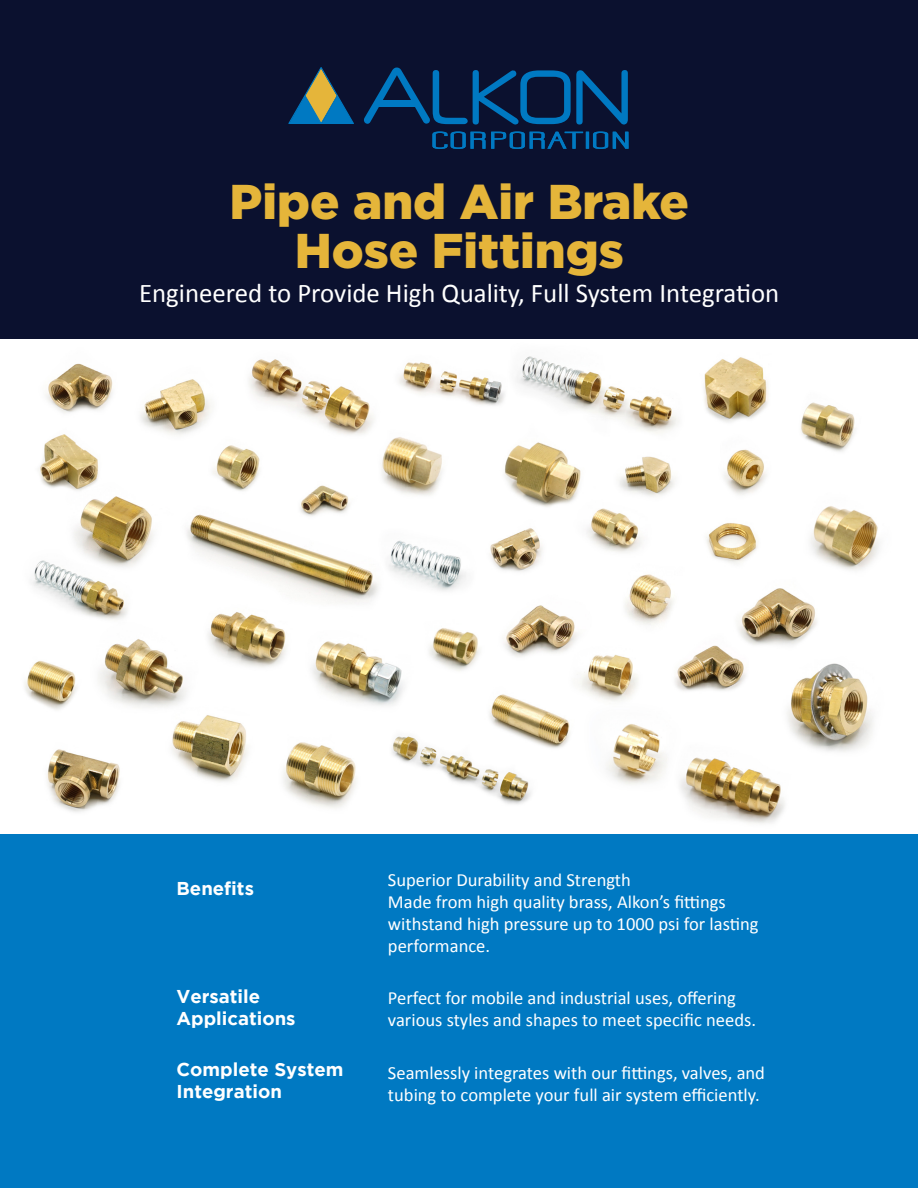
<style>
.page{position:relative;width:918px;height:1188px;background:#fff}
.page>*{position:absolute;margin:0;border:0;box-sizing:border-box;transform-origin:0 0}
.t1{font:900 48.75px/49.5px "Gotham";color:#e5b53a;text-align:center}
.t2{font:27.15px "Calibri";color:#fff}
.t3{font:18.6px/21.9px "Calibri";color:#fff}
.t4{font:700 18.6px/21.9px "Gotham";color:#fff}
</style>
<div class="page">
<div style="left:0;top:834px;width:918px;height:354px;background:#0079c2"></div>
<div style="left:0;top:0;width:918px;height:339px;background:#0b112f"></div>
<svg style="left:288px;top:67px;width:66px;height:57px"></svg>
<svg style="left:364px;top:68px;width:264px;height:57px"></svg>
<svg style="left:432px;top:131px;width:151px;height:18px"></svg>
<hr style="left:586px;top:132px;width:3px;height:17px;background:#0079c2">
<svg style="left:593px;top:132px;width:36px;height:17px"></svg>
<img style="left:45px;top:363px;width:58px;height:41px">
<img style="left:498px;top:551px;width:44px;height:12px">
<img style="left:47px;top:749px;width:69px;height:63px">
<img style="left:704px;top:357px;width:58px;height:35px">
<img style="left:762px;top:367px;width:93px;height:85px">
<img style="left:498px;top:450px;width:82px;height:101px">
<img style="left:44px;top:404px;width:59px;height:46px">
<img style="left:498px;top:450px;width:2px;height:82px">
<img style="left:704px;top:392px;width:93px;height:82px">
<img style="left:712px;top:474px;width:46px;height:74px">
<img style="left:24px;top:661px;width:30px;height:48px">
<img style="left:225px;top:437px;width:219px;height:208px">
<img style="left:437px;top:645px;width:107px;height:74px">
<img style="left:444px;top:563px;width:116px;height:140px">
<img style="left:675px;top:672px;width:68px;height:19px">
<img style="left:688px;top:548px;width:129px;height:133px">
<img style="left:560px;top:532px;width:173px;height:140px">
<img style="left:38px;top:450px;width:187px;height:112px">
<img style="left:116px;top:739px;width:115px;height:56px">
<img style="left:231px;top:721px;width:125px;height:87px">
<img style="left:580px;top:422px;width:132px;height:57px">
<img style="left:103px;top:373px;width:142px;height:91px">
<img style="left:745px;top:636px;width:128px;height:116px">
<img style="left:551px;top:732px;width:87px;height:53px">
<img style="left:758px;top:469px;width:122px;height:126px">
<img style="left:544px;top:625px;width:131px;height:107px">
<img style="left:392px;top:719px;width:159px;height:85px">
<img style="left:638px;top:720px;width:190px;height:104px">
<img style="left:399px;top:362px;width:99px;height:44px">
<img style="left:277px;top:610px;width:160px;height:124px">
<img style="left:231px;top:359px;width:163px;height:94px">
<img style="left:225px;top:576px;width:102px;height:121px">
<img style="left:54px;top:594px;width:177px;height:145px">
<img style="left:352px;top:513px;width:146px;height:103px">
<img style="left:550px;top:479px;width:126px;height:105px">
<img style="left:498px;top:356px;width:200px;height:94px">
<img style="left:32px;top:542px;width:123px;height:102px">
<h1 class="t1" style="left:230px;top:175px;width:461px">Pipe and Air Brake<br>Hose Fittings</h1>
<h2 class="t2" style="left:139px;top:277px;width:642px">Engineered to Provide High Quality, Full System Integration</h2>
<p class="t4" style="left:177px;top:877px;width:79px">Benefits</p>
<p class="t4" style="left:177px;top:985px;width:121px">Versatile<br>Applications</p>
<p class="t4" style="left:177px;top:1058px;width:168px">Complete System<br>Integration</p>
<p class="t3" style="left:388px;top:868px;width:372px">Superior Durability and Strength<br>Made from high quality brass, Alkon’s fittings withstand high pressure up to 1000 psi for lasting performance.</p>
<p class="t3" style="left:388px;top:986px;width:370px">Perfect for mobile and industrial uses, offering various styles and shapes to meet specific needs.</p>
<p class="t3" style="left:388px;top:1061px;width:379px">Seamlessly integrates with our fittings, valves, and tubing to complete your full air system efficiently.</p>
</div>
